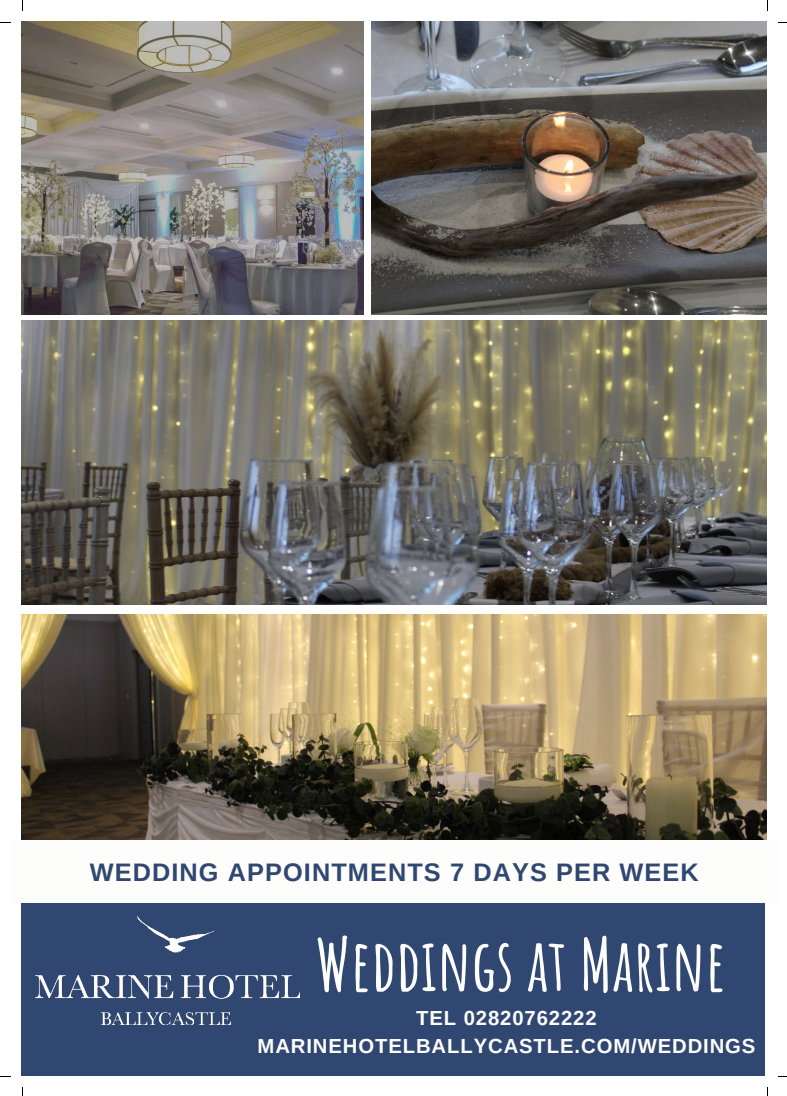
<style>
.page{position:relative;width:787px;height:1096px;background:#fff}
.page>*{position:absolute;margin:0;border:0;box-sizing:border-box;transform-origin:0 0}
.t1{font:700 71.75px "Amatic SC";color:#fdfdfb}
.t2{font:700 25.38px "Arimo";letter-spacing:.045em;color:#304771}
.t3{font:700 20.25px/27.8px "Arimo";letter-spacing:.045em;color:#fdfdfb;text-align:center}
</style>
<div class="page">
<img style="left:22px;top:22px;width:342px;height:292px">
<div style="left:22px;top:842px;width:743px;height:233px;background:#304771"></div>
<img style="left:371px;top:22px;width:395px;height:292px">
<img style="left:22px;top:320px;width:745px;height:284px">
<img style="left:22px;top:614px;width:745px;height:226px">
<img style="left:35px;top:916px;width:265px;height:108px">
<div style="left:10px;top:840px;width:768px;height:63px;background:#fdfdfb"></div>
<p class="t2" style="left:90px;top:854px;width:610px">WEDDING APPOINTMENTS 7 DAYS PER WEEK</p>
<h1 class="t1" style="left:315px;top:909px;width:412px">Weddings at Marine</h1>
<p class="t3" style="left:258px;top:1004px;width:499px">TEL 02820762222<br>MARINEHOTELBALLYCASTLE.COM/WEDDINGS</p>
</div>
